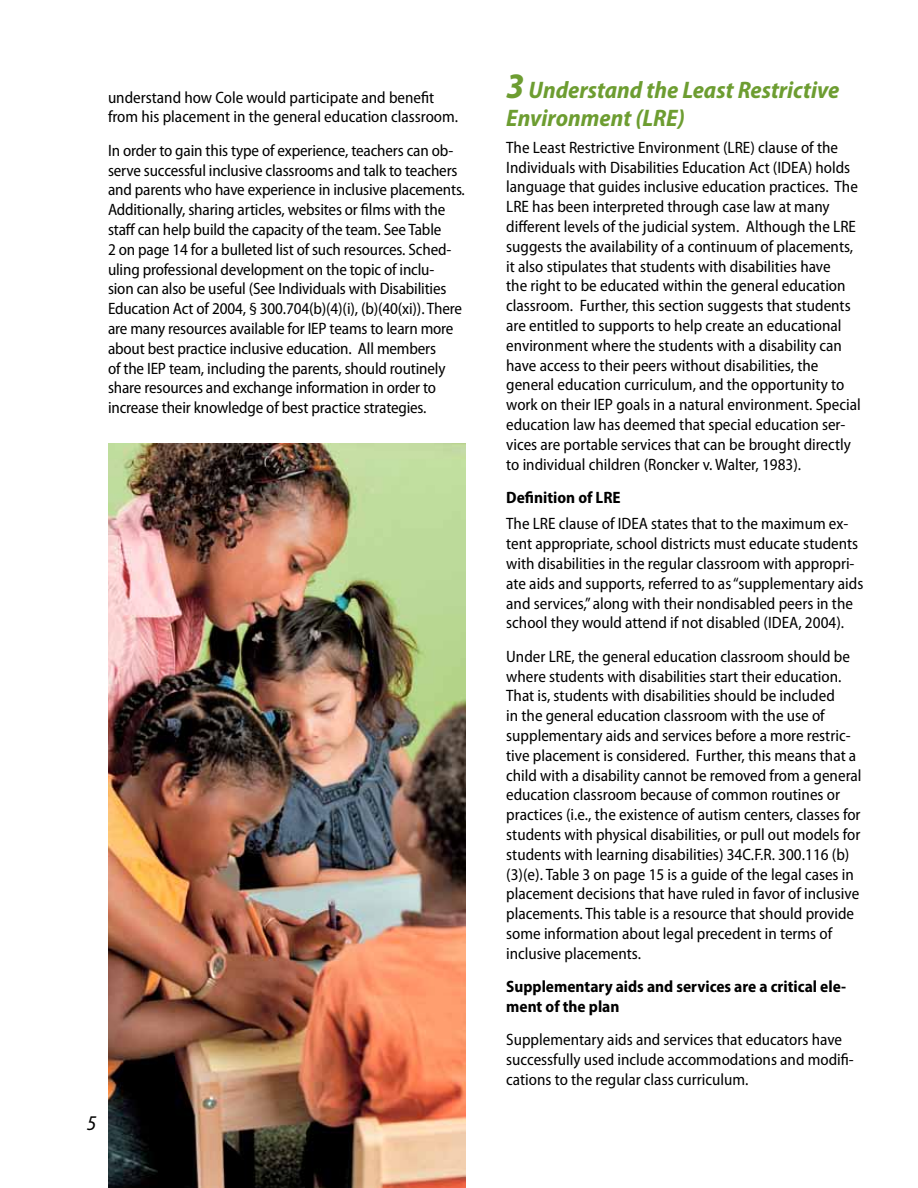
<style>
.page{position:relative;width:918px;height:1188px;background:#fff}
.page>*{position:absolute;margin:0;border:0;box-sizing:border-box;transform-origin:0 0}
.t1{font:italic 700 semi-condensed 24px/28.8px "Myriad Pro";color:#6d9d31}
.t2{font:italic semi-condensed 21px "Myriad Pro";color:#000}
.t3{font:semi-condensed 16.5px/19.8px "Myriad Pro";color:#000}
.t4{font:700 semi-condensed 16.5px/19.8px "Myriad Pro";color:#000}
.s1{font-size:36px}
</style>
<div class="page">
<img style="left:109px;top:444px;width:357px;height:744px">
<p class="t3" style="left:108px;top:88px;width:352px">understand how Cole would participate and benefit from his placement in the general education classroom.</p>
<p class="t3" style="left:108px;top:141px;width:358px">In order to gain this type of experience, teachers can ob&shy;serve successful inclusive classrooms and talk to teachers and parents who have experience in inclusive placements.<br>Additionally, sharing articles, websites or films with the staff can help build the capacity of the team. See Table<br>2 on page 14 for a bulleted list of such resources. Sched&shy;uling professional development on the topic of inclu-<br>sion can also be useful (See Individuals with Disabilities Education Act of 2004, § 300.704(b)(4)(i), (b)(40(xi)). There are many resources available for IEP teams to learn more about best practice inclusive education. All members<br>of the IEP team, including the parents, should routinely share resources and exchange information in order to increase their knowledge of best practice strategies.</p>
<p class="t2" style="left:87px;top:1112px;width:11px">5</p>
<h1 class="t1" style="left:506px;top:76px;width:335px"><span class="s1">3</span> Understand the Least Restrictive<br>Environment (LRE)</h1>
<p class="t3" style="left:506px;top:138px;width:356px">The Least Restrictive Environment (LRE) clause of the Individuals with Disabilities Education Act (IDEA) holds language that guides inclusive education practices. The LRE has been interpreted through case law at many different levels of the judicial system. Although the LRE suggests the availability of a continuum of placements, it also stipulates that students with disabilities have<br>the right to be educated within the general education classroom. Further, this section suggests that students are entitled to supports to help create an educational environment where the students with a disability can have access to their peers without disabilities, the general education curriculum, and the opportunity to work on their IEP goals in a natural environment. Special education law has deemed that special education ser&shy;vices are portable services that can be brought directly to individual children (Roncker v. Walter, 1983).</p>
<p class="t4" style="left:506px;top:488px;width:116px">Definition of LRE</p>
<p class="t3" style="left:506px;top:514px;width:359px">The LRE clause of IDEA states that to the maximum ex&shy;tent appropriate, school districts must educate students with disabilities in the regular classroom with appropri&shy;ate aids and supports, referred to as “supplementary aids and services,” along with their nondisabled peers in the school they would attend if not disabled (IDEA, 2004).</p>
<p class="t3" style="left:506px;top:647px;width:357px">Under LRE, the general education classroom should be where students with disabilities start their education.<br>That is, students with disabilities should be included<br>in the general education classroom with the use of supplementary aids and services before a more restric&shy;tive placement is considered. Further, this means that a child with a disability cannot be removed from a general education classroom because of common routines or practices (i.e., the existence of autism centers, classes for students with physical disabilities, or pull out models for students with learning disabilities) 34C.F.R. 300.116 (b) (3)(e). Table 3 on page 15 is a guide of the legal cases in placement decisions that have ruled in favor of inclusive placements. This table is a resource that should provide some information about legal precedent in terms of inclusive placements.</p>
<p class="t4" style="left:506px;top:977px;width:342px">Supplementary aids and services are a critical ele&shy;ment of the plan</p>
<p class="t3" style="left:506px;top:1030px;width:349px">Supplementary aids and services that educators have successfully used include accommodations and modifi&shy;cations to the regular class curriculum.</p>
</div>
